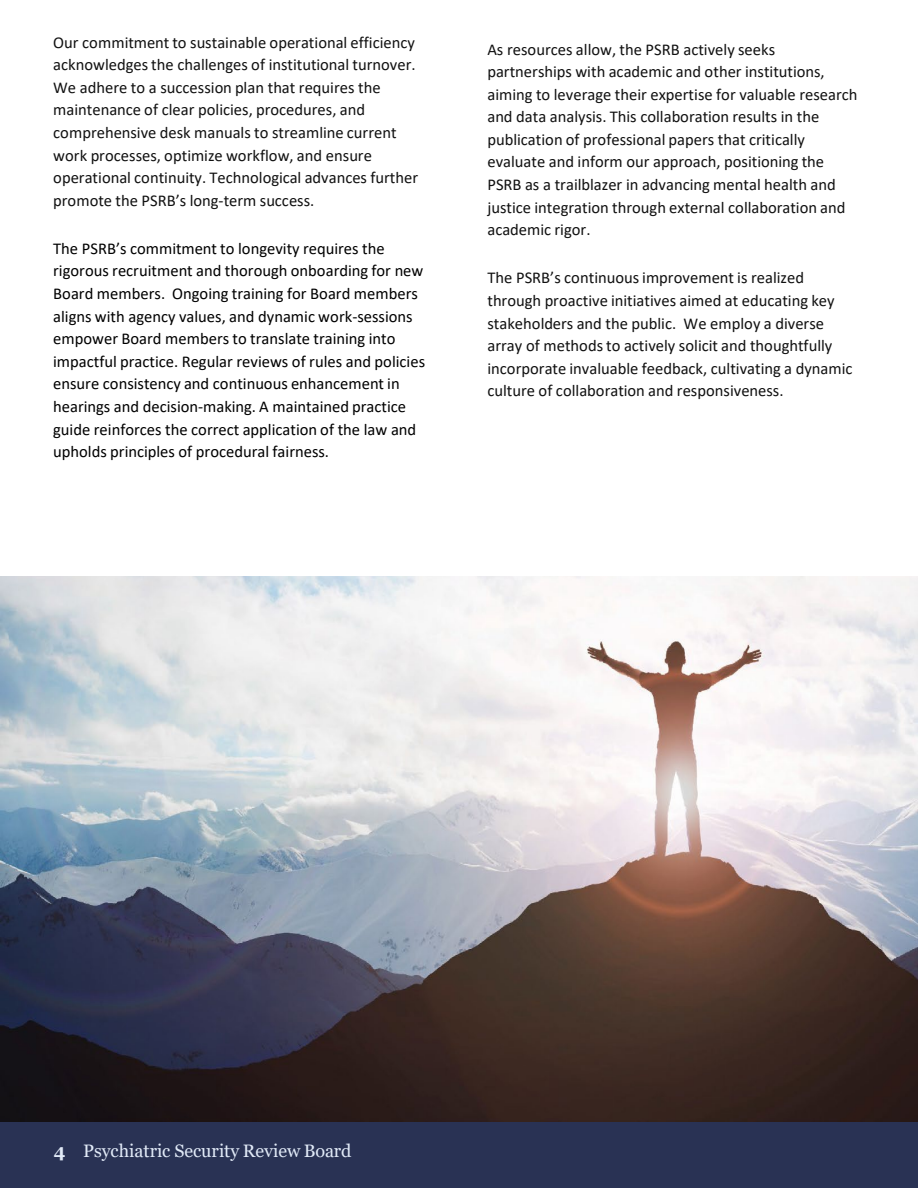
<style>
.page{position:relative;width:918px;height:1188px;background:#fff}
.page>*{position:absolute;margin:0;border:0;box-sizing:border-box;transform-origin:0 0}
.t1{font:18px "Georgia";letter-spacing:-.005em;color:#e1eaf7}
.t2{font:16.5px/22.6px "Calibri";color:#111}
.t3{font:16.5px/22.5px "Calibri";color:#000}
.s1{font-weight:700}
</style>
<div class="page">
<div style="left:0;top:1121px;width:918px;height:67px;background:#293254"></div>
<img style="left:0;top:576px;width:918px;height:545px">
<p class="t2" style="left:53px;top:30px;width:367px">Our commitment to sustainable operational efficiency acknowledges the challenges of institutional turnover.<br>We adhere to a succession plan that requires the maintenance of clear policies, procedures, and comprehensive desk manuals to streamline current work processes, optimize workflow, and ensure operational continuity. Technological advances further promote the PSRB’s long-term success.</p>
<p class="t3" style="left:53px;top:237px;width:373px">The PSRB’s commitment to longevity requires the rigorous recruitment and thorough onboarding for new Board members. Ongoing training for Board members aligns with agency values, and dynamic work-sessions empower Board members to translate training into impactful practice. Regular reviews of rules and policies ensure consistency and continuous enhancement in hearings and decision-making. A maintained practice guide reinforces the correct application of the law and upholds principles of procedural fairness.</p>
<p class="t2" style="left:487px;top:37px;width:372px">As resources allow, the PSRB actively seeks partnerships with academic and other institutions, aiming to leverage their expertise for valuable research and data analysis. This collaboration results in the publication of professional papers that critically evaluate and inform our approach, positioning the PSRB as a trailblazer in advancing mental health and justice integration through external collaboration and academic rigor.</p>
<p class="t2" style="left:487px;top:266px;width:367px">The PSRB’s continuous improvement is realized through proactive initiatives aimed at educating key stakeholders and the public. We employ a diverse array of methods to actively solicit and thoughtfully incorporate invaluable feedback, cultivating a dynamic culture of collaboration and responsiveness.</p>
<p class="t1" style="left:54px;top:1140px;width:299px"><span class="s1">4</span> Psychiatric Security Review Board</p>
</div>
